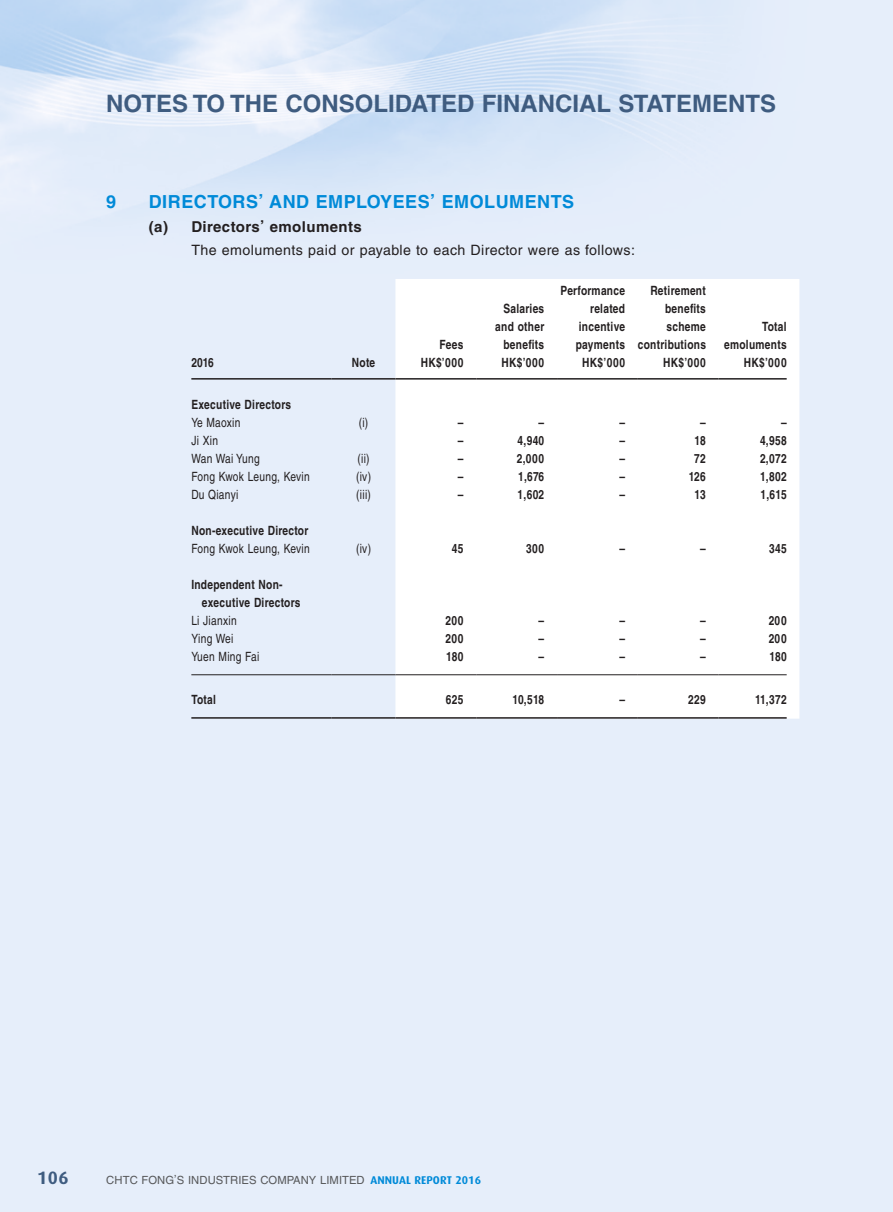
<style>
.page{position:relative;width:893px;height:1212px;background:#fff}
.page>*{position:absolute;margin:0;border:0;box-sizing:border-box;transform-origin:0 0}
.t1{font:700 24px "Helvetica LT Std";color:#3f5c80}
.Heading_1{font:700 18px "Helvetica LT Std";letter-spacing:.03em;color:#008ad8}
.t2{font:700 18px "Dax";color:#3f5c80}
.Heading_2{font:700 15px "Helvetica LT Std";letter-spacing:.03em;color:#231f20}
.Body_Text{font:14.25px "Helvetica LT Std";letter-spacing:.03em;color:#231f20}
.Body_Text-2{font:700 12.75px/18px "Helvetica LT Std";letter-spacing:.03em;color:#231f20;scale:.8 1}
.Body_Text-3{font:12.75px "Helvetica LT Std";letter-spacing:.03em;color:#231f20;scale:.8 1}
.t3{font:11.25px "Helvetica LT Std";letter-spacing:.01em;color:#57585a}
.s1{font-family:"Dax";font-weight:700;color:#008ad8}
</style>
<div class="page">
<svg style="left:395px;top:279px;width:404px;height:440px"></svg>
<hr style="left:191px;top:378px;width:141px;height:2px;background:#231f20">
<hr style="left:332px;top:378px;width:63px;height:2px;background:#231f20">
<hr style="left:395px;top:378px;width:81px;height:2px;background:#231f20">
<hr style="left:476px;top:378px;width:81px;height:2px;background:#231f20">
<hr style="left:557px;top:378px;width:81px;height:2px;background:#231f20">
<hr style="left:638px;top:378px;width:81px;height:2px;background:#231f20">
<hr style="left:719px;top:378px;width:68px;height:2px;background:#231f20">
<hr style="left:191px;top:674px;width:141px;height:1px;background:#231f20">
<hr style="left:332px;top:674px;width:63px;height:1px;background:#231f20">
<hr style="left:395px;top:674px;width:81px;height:1px;background:#231f20">
<hr style="left:476px;top:674px;width:81px;height:1px;background:#231f20">
<hr style="left:557px;top:674px;width:81px;height:1px;background:#231f20">
<hr style="left:638px;top:674px;width:81px;height:1px;background:#231f20">
<hr style="left:719px;top:674px;width:68px;height:1px;background:#231f20">
<hr style="left:191px;top:717px;width:141px;height:2px;background:#231f20">
<hr style="left:332px;top:717px;width:63px;height:2px;background:#231f20">
<hr style="left:395px;top:717px;width:81px;height:2px;background:#231f20">
<hr style="left:476px;top:717px;width:81px;height:2px;background:#231f20">
<hr style="left:557px;top:717px;width:81px;height:2px;background:#231f20">
<hr style="left:638px;top:717px;width:81px;height:2px;background:#231f20">
<hr style="left:719px;top:717px;width:68px;height:2px;background:#231f20">
<h1 class="t1" style="left:106px;top:89px;width:671px">NOTES TO THE CONSOLIDATED FINANCIAL STATEMENTS</h1>
<p class="Heading_1" style="left:106px;top:190px;width:12px">9</p>
<p class="Heading_1" style="left:149px;top:190px;width:427px">DIRECTORS’ AND EMPLOYEES’ EMOLUMENTS</p>
<p class="Heading_2" style="left:149px;top:218px;width:215px">(a) Directors’ emoluments</p>
<p class="Body_Text" style="left:191px;top:241px;width:445px">The emoluments paid or payable to each Director were as follows:</p>
<p class="Body_Text-2" style="left:440px;top:336px;width:31px">Fees</p>
<p class="Body_Text-2" style="left:503px;top:300px;width:53px">Salaries</p>
<p class="Body_Text-2" style="left:495px;top:318px;width:63px">and other</p>
<p class="Body_Text-2" style="left:503px;top:336px;width:53px">benefits</p>
<p class="Body_Text-2" style="left:561px;top:282px;width:82px">Performance</p>
<p class="Body_Text-2" style="left:590px;top:300px;width:45px">related</p>
<p class="Body_Text-2" style="left:579px;top:318px;width:59px">incentive</p>
<p class="Body_Text-2" style="left:576px;top:336px;width:63px">payments</p>
<p class="Body_Text-2" style="left:650px;top:282px;width:71px">Retirement</p>
<p class="Body_Text-2" style="left:665px;top:300px;width:53px">benefits</p>
<p class="Body_Text-2" style="left:667px;top:318px;width:51px">scheme</p>
<p class="Body_Text-2" style="left:638px;top:336px;width:87px">contributions</p>
<p class="Body_Text-2" style="left:762px;top:318px;width:32px">Total</p>
<p class="Body_Text-2" style="left:724px;top:336px;width:80px">emoluments</p>
<p class="Body_Text-2" style="left:191px;top:354px;width:30px">2016</p>
<p class="Body_Text-2" style="left:352px;top:354px;width:31px">Note</p>
<p class="Body_Text-2" style="left:421px;top:354px;width:55px">HK$’000</p>
<p class="Body_Text-2" style="left:501px;top:354px;width:55px">HK$’000</p>
<p class="Body_Text-2" style="left:582px;top:354px;width:55px">HK$’000</p>
<p class="Body_Text-2" style="left:663px;top:354px;width:55px">HK$’000</p>
<p class="Body_Text-2" style="left:744px;top:354px;width:55px">HK$’000</p>
<p class="Body_Text-2" style="left:191px;top:395px;width:126px">Executive Directors</p>
<p class="Body_Text-3" style="left:191px;top:415px;width:63px">Ye Maoxin</p>
<p class="Body_Text-3" style="left:359px;top:415px;width:14px">(i)</p>
<p class="Body_Text-2" style="left:458px;top:413px;width:9px">–</p>
<p class="Body_Text-2" style="left:539px;top:413px;width:9px">–</p>
<p class="Body_Text-2" style="left:619px;top:413px;width:9px">–</p>
<p class="Body_Text-2" style="left:700px;top:413px;width:9px">–</p>
<p class="Body_Text-2" style="left:781px;top:413px;width:9px">–</p>
<p class="Body_Text-3" style="left:191px;top:433px;width:35px">Ji Xin</p>
<p class="Body_Text-2" style="left:458px;top:431px;width:9px">–</p>
<p class="Body_Text-2" style="left:518px;top:431px;width:35px">4,940</p>
<p class="Body_Text-2" style="left:619px;top:431px;width:9px">–</p>
<p class="Body_Text-2" style="left:695px;top:431px;width:16px">18</p>
<p class="Body_Text-2" style="left:760px;top:431px;width:35px">4,958</p>
<p class="Body_Text-3" style="left:191px;top:451px;width:87px">Wan Wai Yung</p>
<p class="Body_Text-3" style="left:357px;top:451px;width:17px">(ii)</p>
<p class="Body_Text-2" style="left:458px;top:449px;width:9px">–</p>
<p class="Body_Text-2" style="left:517px;top:449px;width:36px">2,000</p>
<p class="Body_Text-2" style="left:619px;top:449px;width:9px">–</p>
<p class="Body_Text-2" style="left:694px;top:449px;width:16px">72</p>
<p class="Body_Text-2" style="left:760px;top:449px;width:35px">2,072</p>
<p class="Body_Text-3" style="left:191px;top:469px;width:149px">Fong Kwok Leung, Kevin</p>
<p class="Body_Text-3" style="left:356px;top:469px;width:20px">(iv)</p>
<p class="Body_Text-2" style="left:458px;top:467px;width:9px">–</p>
<p class="Body_Text-2" style="left:518px;top:467px;width:34px">1,676</p>
<p class="Body_Text-2" style="left:619px;top:467px;width:9px">–</p>
<p class="Body_Text-2" style="left:689px;top:467px;width:23px">126</p>
<p class="Body_Text-2" style="left:760px;top:467px;width:35px">1,802</p>
<p class="Body_Text-3" style="left:191px;top:487px;width:60px">Du Qianyi</p>
<p class="Body_Text-3" style="left:356px;top:487px;width:20px">(iii)</p>
<p class="Body_Text-2" style="left:458px;top:485px;width:9px">–</p>
<p class="Body_Text-2" style="left:518px;top:485px;width:35px">1,602</p>
<p class="Body_Text-2" style="left:619px;top:485px;width:9px">–</p>
<p class="Body_Text-2" style="left:695px;top:485px;width:16px">13</p>
<p class="Body_Text-2" style="left:760px;top:485px;width:34px">1,615</p>
<p class="Body_Text-2" style="left:191px;top:521px;width:148px">Non-executive Director</p>
<p class="Body_Text-3" style="left:191px;top:541px;width:149px">Fong Kwok Leung, Kevin</p>
<p class="Body_Text-3" style="left:356px;top:541px;width:20px">(iv)</p>
<p class="Body_Text-2" style="left:452px;top:539px;width:16px">45</p>
<p class="Body_Text-2" style="left:526px;top:539px;width:24px">300</p>
<p class="Body_Text-2" style="left:619px;top:539px;width:9px">–</p>
<p class="Body_Text-2" style="left:700px;top:539px;width:9px">–</p>
<p class="Body_Text-2" style="left:769px;top:539px;width:23px">345</p>
<p class="Body_Text-2" style="left:202px;top:575px;width:125px;text-indent:-11px">Independent Non&shy;executive Directors</p>
<p class="Body_Text-3" style="left:191px;top:613px;width:58px">Li Jianxin</p>
<p class="Body_Text-2" style="left:445px;top:611px;width:24px">200</p>
<p class="Body_Text-2" style="left:539px;top:611px;width:9px">–</p>
<p class="Body_Text-2" style="left:619px;top:611px;width:9px">–</p>
<p class="Body_Text-2" style="left:700px;top:611px;width:9px">–</p>
<p class="Body_Text-2" style="left:769px;top:611px;width:24px">200</p>
<p class="Body_Text-3" style="left:191px;top:631px;width:54px">Ying Wei</p>
<p class="Body_Text-2" style="left:445px;top:629px;width:24px">200</p>
<p class="Body_Text-2" style="left:539px;top:629px;width:9px">–</p>
<p class="Body_Text-2" style="left:619px;top:629px;width:9px">–</p>
<p class="Body_Text-2" style="left:700px;top:629px;width:9px">–</p>
<p class="Body_Text-2" style="left:769px;top:629px;width:24px">200</p>
<p class="Body_Text-3" style="left:191px;top:649px;width:87px">Yuen Ming Fai</p>
<p class="Body_Text-2" style="left:446px;top:647px;width:23px">180</p>
<p class="Body_Text-2" style="left:539px;top:647px;width:9px">–</p>
<p class="Body_Text-2" style="left:619px;top:647px;width:9px">–</p>
<p class="Body_Text-2" style="left:700px;top:647px;width:9px">–</p>
<p class="Body_Text-2" style="left:769px;top:647px;width:23px">180</p>
<p class="Body_Text-2" style="left:191px;top:691px;width:32px">Total</p>
<p class="Body_Text-2" style="left:446px;top:691px;width:23px">625</p>
<p class="Body_Text-2" style="left:513px;top:691px;width:41px">10,518</p>
<p class="Body_Text-2" style="left:619px;top:691px;width:9px">–</p>
<p class="Body_Text-2" style="left:688px;top:691px;width:23px">229</p>
<p class="Body_Text-2" style="left:755px;top:691px;width:41px">11,372</p>
<h2 class="t2" style="left:37px;top:1167px;width:33px">106</h2>
<p class="t3" style="left:106px;top:1173px;width:376px">CHTC FONG’S INDUSTRIES COMPANY LIMITED <span class="s1">ANNUAL REPORT 2016</span></p>
</div>
